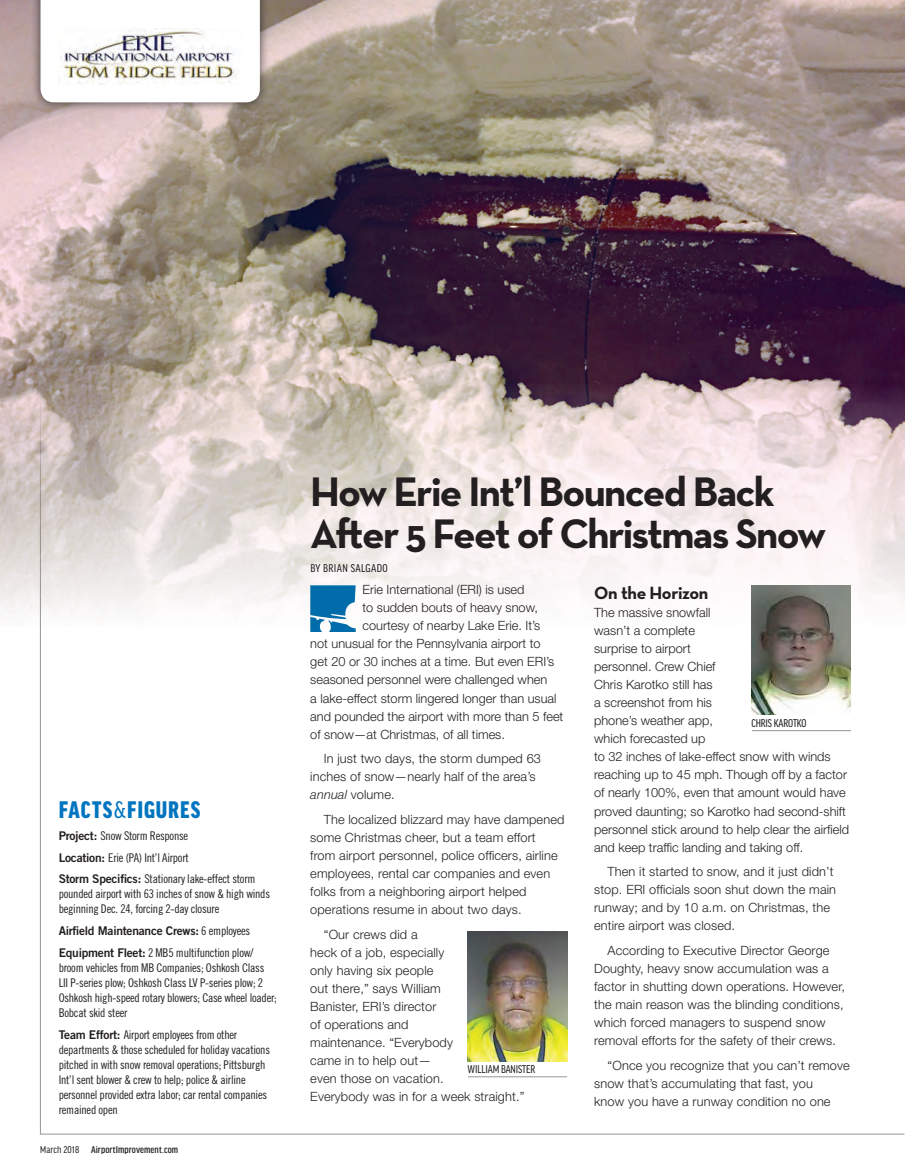
<style>
.page{position:relative;width:905px;height:1175px;background:#fff}
.page>*{position:absolute;margin:0;border:0;box-sizing:border-box;transform-origin:0 0}
.Headline{font:700 42px/42px "Neutraface Text";letter-spacing:-.04em;color:#231f20}
.t1{font:900 condensed 25.5px "Good Headline Pro";letter-spacing:.035em;color:#0075bf}
.Subhead__Body{font:18px "Neutraface Text Bold Alt";letter-spacing:-.02em;color:#231f20}
.Body_Copy{font:300 12.75px/18px "Helvetica Neue LT Std";letter-spacing:.01em;color:#231f20}
.Body_Copy_First{font:300 12.75px/18px "Helvetica Neue LT Std";color:#231f20}
.Fact_and_Figures{font:12px/15px "Trade Gothic LT Std Cn 18";letter-spacing:-.02em;color:#231f20}
.Fact_and_Figures-2{font:12px "Trade Gothic LT Std Bd 2";letter-spacing:-.02em;color:#231f20}
.Headshot_Name{font:condensed 12px "Good Headline Pro";letter-spacing:-.01em;color:#231f20;scale:.96 1}
.Body_Copy_First-2{font:condensed 12px "Good Headline Pro";letter-spacing:.03em;color:#231f20}
.t2{font:500 condensed 10.5px "Good Headline Pro";letter-spacing:.01em;color:#231f20}
.s1{font-weight:400}
.s2{font-family:"Trade Gothic LT Std Bd 2"}
.s3{font-family:"Trade Gothic LT Std Cn 18"}
.s4{font-style:italic}
</style>
<div class="page">
<img style="left:0;top:0;width:904px;height:626px">
<svg style="left:310px;top:585px;width:46px;height:47px"></svg>
<img style="left:467px;top:931px;width:100px;height:130px">
<hr style="left:468px;top:1076px;width:99px;height:1px;background:#939598">
<img style="left:751px;top:585px;width:99px;height:130px">
<hr style="left:751px;top:730px;width:99px;height:1px;background:#939598">
<div style="left:31px;top:0;width:238px;height:112px;background:#231f20;opacity:.75"></div>
<svg style="left:40px;top:0;width:220px;height:102px"></svg>
<img style="left:59px;top:29px;width:190px;height:55px">
<p class="t1" style="left:59px;top:796px;width:143px">FACTS<span class="s1">&amp;</span>FIGURES</p>
<p class="Fact_and_Figures" style="left:59px;top:828px;width:131px"><span class="s2">Project:</span> Snow Storm Response</p>
<p class="Fact_and_Figures" style="left:59px;top:849px;width:132px"><span class="s2">Location:</span> Erie (PA) Int’l Airport</p>
<p class="Fact_and_Figures" style="left:59px;top:871px;width:213px"><span class="s2">Storm Specifics:</span> Stationary lake-effect storm pounded airport with 63 inches of snow &amp; high winds beginning Dec. 24, forcing 2-day closure</p>
<p class="Fact_and_Figures-2" style="left:59px;top:923px;width:193px">Airfield Maintenance Crews: <span class="s3">6 employees</span></p>
<p class="Fact_and_Figures" style="left:59px;top:945px;width:220px"><span class="s2">Equipment Fleet:</span> 2 MB5 multifunction plow/ broom vehicles from MB Companies; Oshkosh Class<br>LII P-series plow; Oshkosh Class LV P-series plow; 2<br>Oshkosh high-speed rotary blowers; Case wheel loader; Bobcat skid steer</p>
<p class="Fact_and_Figures" style="left:59px;top:1026px;width:213px"><span class="s2">Team Effort:</span> Airport employees from other departments &amp; those scheduled for holiday vacations pitched in with snow removal operations; Pittsburgh Int’l sent blower &amp; crew to help; police &amp; airline personnel provided extra labor; car rental companies remained open</p>
<p class="t2" style="left:40px;top:1144px;width:139px"><span class="s1">March 2018</span> AirportImprovement.com</p>
<p class="Headline" style="left:310px;top:470px;width:517px">How Erie Int’l Bounced Back<br>After 5 Feet of Christmas Snow</p>
<p class="Body_Copy_First-2" style="left:310px;top:562px;width:79px">BY BRIAN SALGADO</p>
<p class="Body_Copy_First" style="left:362px;top:580px;width:164px">Erie International (ERI) is used</p>
<p class="Body_Copy_First" style="left:362px;top:598px;width:177px">to sudden bouts of heavy snow,</p>
<p class="Body_Copy_First" style="left:362px;top:616px;width:179px">courtesy of nearby Lake Erie. It’s</p>
<p class="Body_Copy_First" style="left:310px;top:634px;width:232px">not unusual for the Pennsylvania airport to</p>
<p class="Body_Copy_First" style="left:310px;top:652px;width:245px">get 20 or 30 inches at a time. But even ERI’s</p>
<p class="Body_Copy_First" style="left:310px;top:670px;width:238px">seasoned personnel were challenged when</p>
<p class="Body_Copy_First" style="left:310px;top:688px;width:248px">a lake-effect storm lingered longer than usual</p>
<p class="Body_Copy_First" style="left:310px;top:706px;width:254px">and pounded the airport with more than 5 feet</p>
<p class="Body_Copy_First" style="left:310px;top:724px;width:196px">of snow—at Christmas, of all times.</p>
<p class="Body_Copy" style="left:310px;top:749px;width:232px;text-indent:14px">In just two days, the storm dumped 63 inches of snow—nearly half of the area’s <span class="s4">annual</span> volume.</p>
<p class="Body_Copy" style="left:310px;top:810px;width:255px;text-indent:14px">The localized blizzard may have dampened some Christmas cheer, but a team effort<br>from airport personnel, police officers, airline employees, rental car companies and even folks from a neighboring airport helped operations resume in about two days.</p>
<p class="Body_Copy" style="left:310px;top:925px;width:215px;text-indent:14px">“Our crews did a<br>heck of a job, especially<br>only having six people<br>out there,” says William<br>Banister, ERI’s director<br>of operations and<br>maintenance. “Everybody<br>came in to help out—<br>even those on vacation.<br>Everybody was in for a week straight.”</p>
<p class="Subhead__Body" style="left:594px;top:581px;width:116px">On the Horizon</p>
<p class="Body_Copy_First" style="left:594px;top:603px;width:256px">The massive snowfall<br>wasn’t a complete<br>surprise to airport<br>personnel. Crew Chief<br>Chris Karotko still has<br>a screenshot from his<br>phone’s weather app,<br>which forecasted up<br>to 32 inches of lake-effect snow with winds reaching up to 45 mph. Though off by a factor of nearly 100%, even that amount would have proved daunting; so Karotko had second-shift personnel stick around to help clear the airfield and keep traffic landing and taking off.</p>
<p class="Body_Copy" style="left:594px;top:862px;width:243px;text-indent:14px">Then it started to snow, and it just didn’t stop. ERI officials soon shut down the main runway; and by 10 a.m. on Christmas, the entire airport was closed.</p>
<p class="Body_Copy" style="left:594px;top:941px;width:252px;text-indent:14px">According to Executive Director George Doughty, heavy snow accumulation was a factor in shutting down operations. However, the main reason was the blinding conditions, which forced managers to suspend snow removal efforts for the safety of their crews.</p>
<p class="Body_Copy" style="left:594px;top:1056px;width:257px;text-indent:14px">“Once you recognize that you can’t remove snow that’s accumulating that fast, you<br>know you have a runway condition no one</p>
<p class="Headshot_Name" style="left:751px;top:717px;width:59px">CHRIS KAROTKO</p>
<p class="Headshot_Name" style="left:467px;top:1063px;width:72px">WILLIAM BANISTER</p>
</div>
